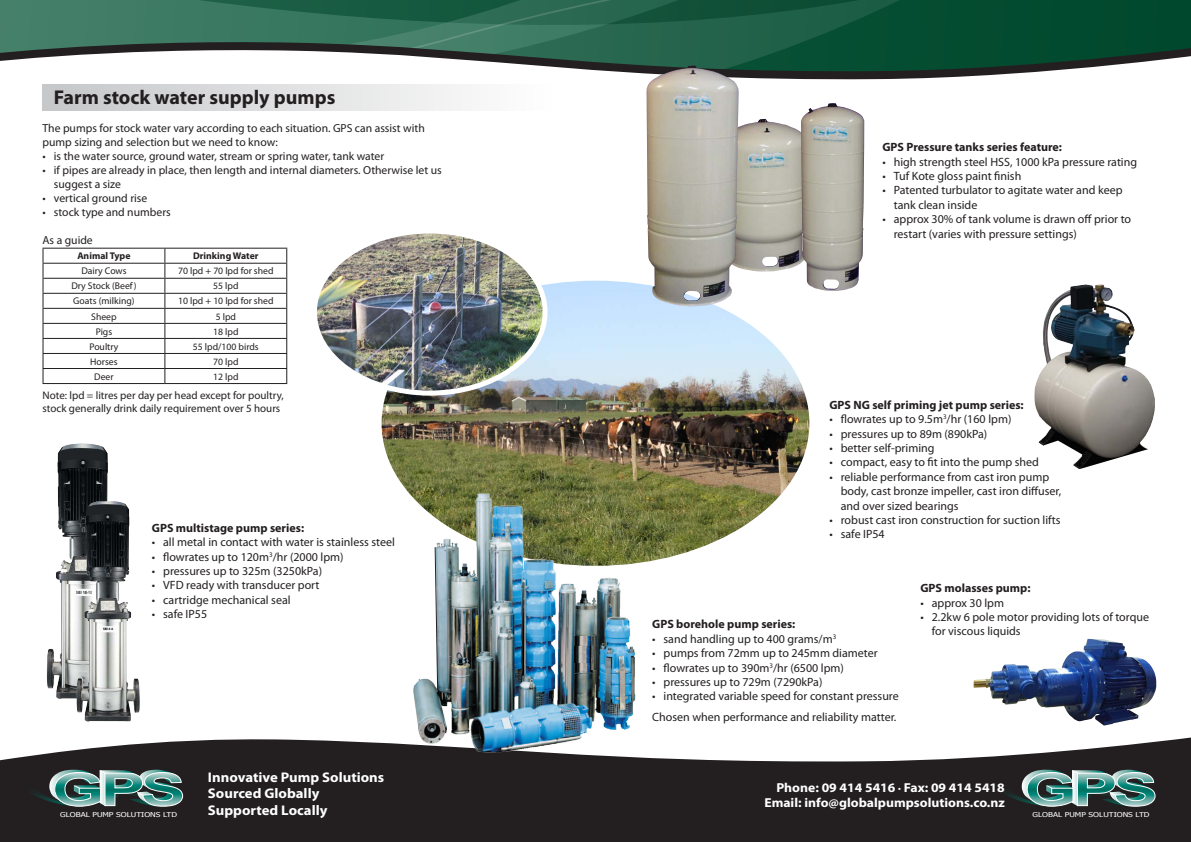
<style>
.page{position:relative;width:1191px;height:842px;background:#fff}
.page>*{position:absolute;margin:0;border:0;box-sizing:border-box;transform-origin:0 0}
.t1{font:700 20px "Myriad Pro";color:#231f20}
.t2{font:700 14px/16.8px "Myriad Pro";color:#fff;scale:1.05 1}
.t3{font:700 13px/15.6px "Myriad Pro";color:#fff;text-align:right;scale:1.05 1}
.t4{font:12px/14.4px "Myriad Pro";color:#231f20}
.t5{font:700 12px "Myriad Pro";color:#231f20}
.t6{font:11.6px/14px "Myriad Pro";color:#231f20}
.t7{font:11px "Myriad Pro";color:#231f20}
.t8{font:9.7px "Myriad Pro";color:#231f20}
.t9{font:700 9.7px "Myriad Pro";color:#231f20}
.t10{font:6.7px "Tahoma";color:#fff;scale:1.25 1}
.s1{font-size:8px}
</style>
<div class="page">
<svg style="left:0;top:0;width:1191px;height:39px;background:#21634a"></svg>
<svg style="left:0;top:737px;width:1191px;height:105px;background:#3e3a3b"></svg>
<svg style="left:25px;top:770px;width:158px;height:37px;background:#567a76"></svg>
<svg style="left:997px;top:770px;width:158px;height:37px;background:#567a76"></svg>
<svg style="left:0;top:39px;width:1191px;height:41px"></svg>
<div style="left:43px;top:84px;width:510px;height:27px;background:linear-gradient(to right,#c6c7c9,#fefefe)"></div>
<hr style="left:43px;top:248px;width:122px;height:1px;background:#231f20">
<hr style="left:165px;top:248px;width:122px;height:1px;background:#231f20">
<hr style="left:43px;top:263px;width:122px;height:1px;background:#231f20">
<hr style="left:165px;top:263px;width:122px;height:1px;background:#231f20">
<hr style="left:43px;top:278px;width:122px;height:1px;background:#231f20">
<hr style="left:165px;top:278px;width:122px;height:1px;background:#231f20">
<hr style="left:43px;top:293px;width:122px;height:1px;background:#231f20">
<hr style="left:165px;top:293px;width:122px;height:1px;background:#231f20">
<hr style="left:43px;top:308px;width:122px;height:1px;background:#231f20">
<hr style="left:165px;top:308px;width:122px;height:1px;background:#231f20">
<hr style="left:43px;top:323px;width:122px;height:1px;background:#231f20">
<hr style="left:165px;top:323px;width:122px;height:1px;background:#231f20">
<hr style="left:43px;top:338px;width:122px;height:1px;background:#231f20">
<hr style="left:165px;top:338px;width:122px;height:1px;background:#231f20">
<hr style="left:43px;top:353px;width:122px;height:1px;background:#231f20">
<hr style="left:165px;top:353px;width:122px;height:1px;background:#231f20">
<hr style="left:43px;top:368px;width:122px;height:1px;background:#231f20">
<svg style="left:43px;top:249px;width:1px;height:134px"></svg>
<hr style="left:165px;top:368px;width:122px;height:1px;background:#231f20">
<svg style="left:164px;top:249px;width:1px;height:134px"></svg>
<svg style="left:286px;top:249px;width:1px;height:134px"></svg>
<hr style="left:43px;top:383px;width:122px;height:1px;background:#231f20">
<hr style="left:165px;top:383px;width:122px;height:1px;background:#231f20">
<img style="left:381px;top:281px;width:428px;height:283px">
<img style="left:47px;top:443px;width:61px;height:256px">
<img style="left:77px;top:501px;width:63px;height:220px">
<img style="left:1034px;top:284px;width:121px;height:185px">
<img style="left:318px;top:235px;width:227px;height:158px">
<div style="left:312px;top:229px;width:235px;height:167px;border:5px solid #fff;border-radius:50%"></div>
<img style="left:738px;top:119px;width:63px;height:152px">
<img style="left:646px;top:66px;width:92px;height:240px">
<img style="left:801px;top:103px;width:63px;height:188px">
<img style="left:411px;top:478px;width:225px;height:283px">
<img style="left:574px;top:636px;width:18px;height:26px">
<img style="left:592px;top:636px;width:4px;height:34px">
<svg style="left:434px;top:546px;width:4px;height:144px"></svg>
<img style="left:973px;top:639px;width:183px;height:87px">
<p class="t1" style="left:54px;top:84px;width:283px">Farm stock water supply pumps</p>
<p class="t6" style="left:43px;top:121px;width:384px">The pumps for stock water vary according to each situation. GPS can assist with pump sizing and selection but we need to know:</p>
<p class="t6" style="left:43px;top:149px;width:343px">• is the water source, ground water, stream or spring water, tank water</p>
<p class="t6" style="left:54px;top:163px;width:389px;text-indent:-11px">• if pipes are already in place, then length and internal diameters. Otherwise let us suggest a size</p>
<p class="t6" style="left:43px;top:191px;width:106px">• vertical ground rise</p>
<p class="t6" style="left:43px;top:205px;width:130px">• stock type and numbers</p>
<p class="t6" style="left:43px;top:233px;width:52px">As a guide</p>
<p class="t9" style="left:77px;top:250px;width:55px">Animal Type</p>
<p class="t9" style="left:193px;top:250px;width:67px">Drinking Water</p>
<p class="t8" style="left:81px;top:265px;width:47px">Dairy Cows</p>
<p class="t8" style="left:178px;top:265px;width:97px">70 lpd + 70 lpd for shed</p>
<p class="t8" style="left:71px;top:280px;width:67px">Dry Stock (Beef)</p>
<p class="t8" style="left:213px;top:280px;width:27px">55 lpd</p>
<p class="t8" style="left:73px;top:295px;width:63px">Goats (milking)</p>
<p class="t8" style="left:178px;top:295px;width:97px">10 lpd + 10 lpd for shed</p>
<p class="t8" style="left:91px;top:310px;width:27px">Sheep</p>
<p class="t8" style="left:216px;top:310px;width:22px">5 lpd</p>
<p class="t8" style="left:96px;top:325px;width:18px">Pigs</p>
<p class="t8" style="left:213px;top:325px;width:27px">18 lpd</p>
<p class="t8" style="left:89px;top:340px;width:31px">Poultry</p>
<p class="t8" style="left:193px;top:340px;width:67px">55 lpd/100 birds</p>
<p class="t8" style="left:90px;top:355px;width:29px">Horses</p>
<p class="t8" style="left:213px;top:355px;width:27px">70 lpd</p>
<p class="t8" style="left:94px;top:370px;width:21px">Deer</p>
<p class="t8" style="left:213px;top:370px;width:27px">12 lpd</p>
<p class="t7" style="left:43px;top:389px;width:243px">Note: lpd = litres per day per head except for poultry,</p>
<p class="t7" style="left:43px;top:402px;width:239px">stock generally drink daily requirement over 5 hours</p>
<p class="t5" style="left:152px;top:520px;width:154px">GPS multistage pump series:</p>
<p class="t4" style="left:152px;top:535px;width:244px">• all metal in contact with water is stainless steel</p>
<p class="t4" style="left:152px;top:549px;width:193px">• flowrates up to 120m<sup>3</sup>/hr (2000 lpm)</p>
<p class="t4" style="left:152px;top:564px;width:172px">• pressures up to 325m (3250kPa)</p>
<p class="t4" style="left:152px;top:578px;width:169px">• VFD ready with transducer port</p>
<p class="t4" style="left:152px;top:592px;width:140px">• cartridge mechanical seal</p>
<p class="t4" style="left:152px;top:607px;width:57px">• safe IP55</p>
<p class="t5" style="left:882px;top:139px;width:181px">GPS Pressure tanks series feature:</p>
<p class="t4" style="left:882px;top:154px;width:256px">• high strength steel HSS, 1000 kPa pressure rating</p>
<p class="t4" style="left:882px;top:169px;width:140px">• Tuf Kote gloss paint finish</p>
<p class="t4" style="left:893px;top:183px;width:230px;text-indent:-11px">• Patented turbulator to agitate water and keep tank clean inside</p>
<p class="t4" style="left:893px;top:212px;width:239px;text-indent:-11px">• approx 30% of tank volume is drawn off prior to restart (varies with pressure settings)</p>
<p class="t5" style="left:829px;top:397px;width:196px">GPS NG self priming jet pump series:</p>
<p class="t4" style="left:829px;top:412px;width:183px">• flowrates up to 9.5m<sup>3</sup>/hr (160 lpm)</p>
<p class="t4" style="left:829px;top:426px;width:159px">• pressures up to 89m (890kPa)</p>
<p class="t4" style="left:829px;top:440px;width:107px">• better self-priming</p>
<p class="t4" style="left:829px;top:455px;width:211px">• compact, easy to fit into the pump shed</p>
<p class="t4" style="left:840px;top:469px;width:222px;text-indent:-11px">• reliable performance from cast iron pump body, cast bronze impeller, cast iron diffuser, and over sized bearings</p>
<p class="t4" style="left:829px;top:512px;width:233px">• robust cast iron construction for suction lifts</p>
<p class="t4" style="left:829px;top:527px;width:57px">• safe IP54</p>
<p class="t5" style="left:652px;top:617px;width:145px">GPS borehole pump series:</p>
<p class="t4" style="left:652px;top:631px;width:186px">• sand handling up to 400 grams/m<sup>3</sup></p>
<p class="t4" style="left:652px;top:646px;width:227px">• pumps from 72mm up to 245mm diameter</p>
<p class="t4" style="left:652px;top:660px;width:193px">• flowrates up to 390m<sup>3</sup>/hr (6500 lpm)</p>
<p class="t4" style="left:652px;top:675px;width:172px">• pressures up to 729m (7290kPa)</p>
<p class="t4" style="left:652px;top:689px;width:248px">• integrated variable speed for constant pressure</p>
<p class="t4" style="left:652px;top:709px;width:246px">Chosen when performance and reliability matter.</p>
<p class="t5" style="left:920px;top:580px;width:112px">GPS molasses pump:</p>
<p class="t4" style="left:920px;top:595px;width:85px">• approx 30 lpm</p>
<p class="t4" style="left:931px;top:609px;width:219px;text-indent:-11px">• 2.2kw 6 pole motor providing lots of torque for viscous liquids</p>
<p class="t2" style="left:208px;top:768px;width:169px">Innovative Pump Solutions<br>Sourced Globally<br>Supported Locally</p>
<p class="t3" style="left:764px;top:779px;width:230px">Phone: 09 414 5416 <span class="s1">•</span> Fax: 09 414 5418<br>Email: info@globalpumpsolutions.co.nz</p>
<p class="t10" style="left:60px;top:810px;width:95px">GLOBAL PUMP SOLUTIONS LTD</p>
<p class="t10" style="left:1032px;top:810px;width:95px">GLOBAL PUMP SOLUTIONS LTD</p>
</div>
